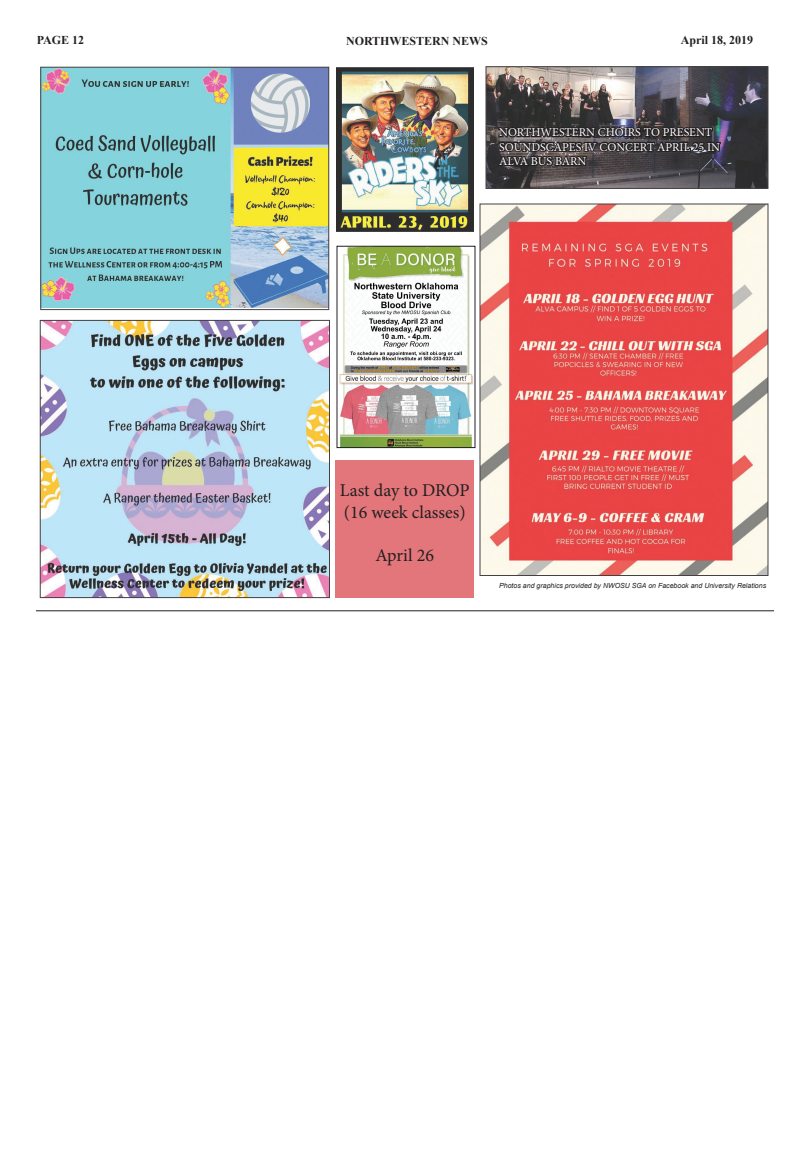
<style>
.page{position:relative;width:810px;height:1152px;background:#fff}
.page>*{position:absolute;margin:0;border:0;box-sizing:border-box;transform-origin:0 0}
.t1{font:18px/21.6px "Minion Pro";letter-spacing:-.005em;color:#231f20}
.t2{font:12px/14.4px "Minion Pro";color:#fff}
.t3{font:700 12px "Times New Roman";color:#231f20}
.t4{font:italic 7px "Arial";color:#231f20}
</style>
<div class="page">
<div style="left:335px;top:461px;width:139px;height:137px;background:#e2767b"></div>
<hr style="left:36px;top:610px;width:738px;height:1px;background:#231f20">
<img style="left:42px;top:69px;width:285px;height:239px">
<img style="left:42px;top:322px;width:286px;height:274px">
<div style="left:40px;top:320px;width:290px;height:278px;border:1px solid #231f20"></div>
<img style="left:482px;top:206px;width:284px;height:368px">
<img style="left:336px;top:67px;width:138px;height:165px">
<img style="left:488px;top:68px;width:278px;height:119px">
<div style="left:486px;top:66px;width:282px;height:123px;border:1px solid #231f20"></div>
<svg style="left:497px;top:94px;width:225px;height:80px;background:#464244"></svg>
<img style="left:339px;top:248px;width:134px;height:198px">
<div style="left:336px;top:246px;width:140px;height:202px;border:1px solid #231f20"></div>
<p class="t3" style="left:37px;top:31px;width:49px">PAGE 12</p>
<p class="t3" style="left:346px;top:32px;width:143px">NORTHWESTERN NEWS</p>
<p class="t3" style="left:681px;top:31px;width:74px">April 18, 2019</p>
<p class="t2" style="left:499px;top:125px;width:222px">NORTHWESTERN CHOIRS TO PRESENT<br>SOUNDSCAPES IV CONCERT APRIL 25 IN<br>ALVA BUS BARN</p>
<p class="t1" style="left:340px;top:480px;width:131px">Last day to DROP (16 week classes)</p>
<p class="t1" style="left:375px;top:544px;width:60px">April 26</p>
<p class="t4" style="left:499px;top:581px;width:269px">Photos and graphics provided by NWOSU SGA on Facebook and University Relations</p>
</div>
